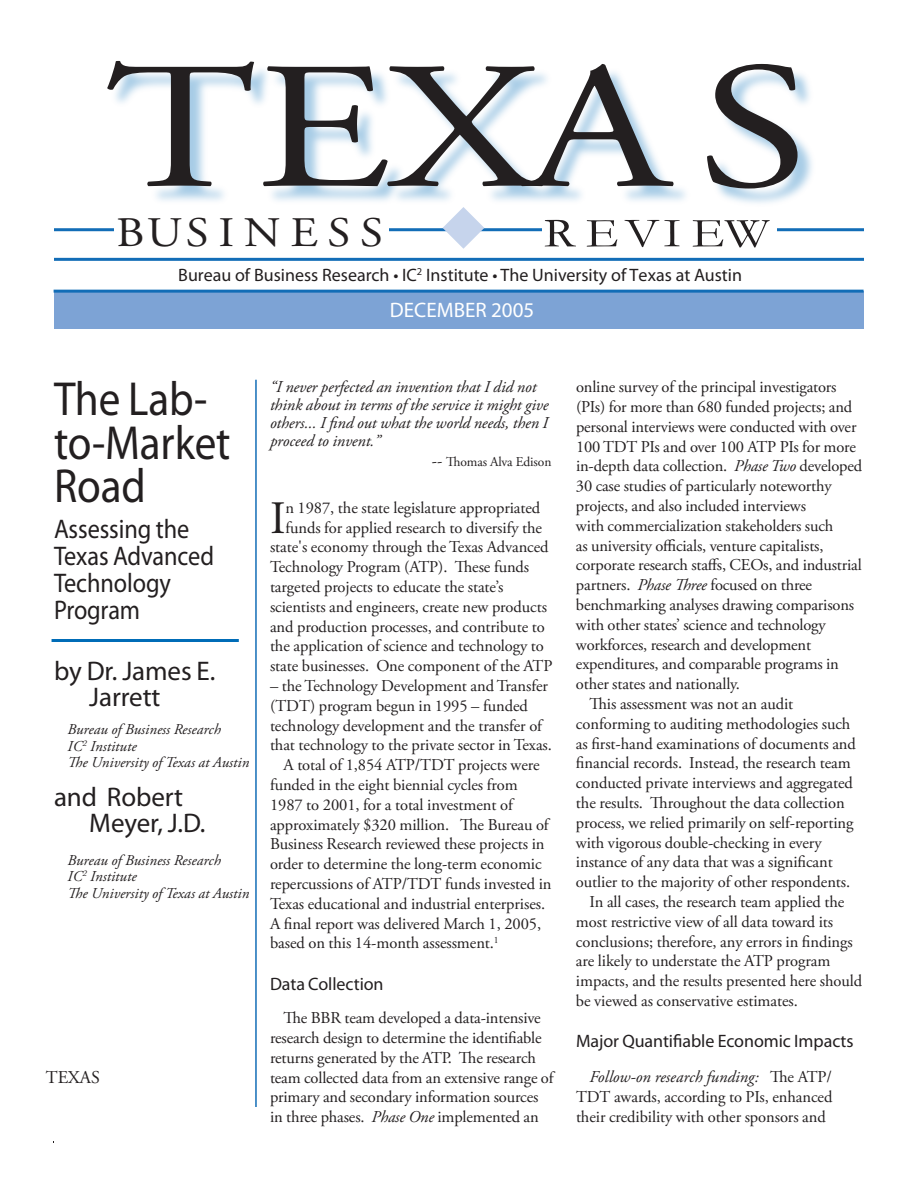
<style>
.page{position:relative;width:918px;height:1188px;background:#fff}
.page>*{position:absolute;margin:0;border:0;box-sizing:border-box;transform-origin:0 0}
.t1{font:180px "Adobe Garamond Pro";color:#231f20;scale:1.27 1}
.t2{font:48px/43.5px "Myriad Pro";letter-spacing:-.005em;color:#231f20;scale:.9 1}
.t3{font:46.35px "Adobe Garamond Pro";color:#231f20}
.t4{font:42px "Adobe Garamond Pro";color:#231f20;scale:1.12 1}
.t5{font:27px/27px "Myriad Pro";letter-spacing:-.005em;color:#231f20;scale:.9 1}
.t6{font:27px/25.5px "Myriad Pro";letter-spacing:-.005em;color:#231f20}
.t7{font:21px "Myriad Pro";color:#fff}
.t8{font:18px "Myriad Pro";color:#231f20}
.t9{font:18px "Adobe Garamond Pro";color:#231f20}
.t10{font:16.5px/19.8px "Adobe Garamond Pro";letter-spacing:-.005em;color:#231f20}
.t11{font:italic 16.5px/18px "Adobe Garamond Pro";letter-spacing:-.005em;color:#231f20}
.t12{font:italic 15px/16.5px "Adobe Garamond Pro";letter-spacing:.005em;color:#231f20}
.t13{font:13.5px "Adobe Garamond Pro";letter-spacing:-.005em;color:#231f20}
.s1{color:#c6d4ec}
.s2{font-family:"Garamond"}
.s3{font-size:16.5px}
.s4{font-style:italic}
</style>
<div class="page">
<hr style="left:52px;top:639px;width:187px;height:3px;background:#006cb7">
<div style="left:109px;top:62px;width:709px;height:146px;background:#006cb7;opacity:.35"></div>
<hr style="left:54px;top:228px;width:810px;height:3px;background:#126db7">
<div style="left:54px;top:291px;width:810px;height:37px;background:#7da3d5"></div>
<div style="left:114px;top:214px;width:275px;height:41px;background:#fff"></div>
<div style="left:542px;top:214px;width:235px;height:35px;background:#fff"></div>
<hr style="left:54px;top:290px;width:810px;height:3px;background:#126db7">
<hr style="left:54px;top:258px;width:810px;height:3px;background:#126db7">
<hr style="left:255px;top:380px;width:2px;height:727px;background:#126db7">
<h1 class="t1" style="left:106px;top:21px;width:556px">TEX A S</h1>
<h3 class="t4" style="left:116px;top:208px;width:585px">B U S I N E S S <span class="s1">◆</span> <span class="s2">R E V I E W</span></h3>
<p class="t8" style="left:178px;top:264px;width:565px">Bureau of Business Research • IC<sup>2</sup> Institute • The University of Texas at Austin</p>
<p class="t7" style="left:390px;top:297px;width:146px">DECEMBER 2005</p>
<h2 class="t2" style="left:54px;top:377px;width:198px">The Lab&shy;to-Market<br>Road</h2>
<h3 class="t5" style="left:54px;top:515px;width:179px">Assessing the<br>Texas Advanced<br>Technology<br>Program</h3>
<h3 class="t6" style="left:89px;top:658px;width:128px;text-indent:-35px">by Dr. James E.<br>Jarrett</h3>
<p class="t12" style="left:68px;top:722px;width:183px">Bureau of Business Research<br>IC<sup>2</sup> Institute<br>The University of Texas at Austin</p>
<h3 class="t6" style="left:89px;top:784px;width:118px;text-indent:-35px">and Robert<br>Meyer, J.D.</h3>
<p class="t12" style="left:68px;top:852px;width:183px">Bureau of Business Research<br>IC<sup>2</sup> Institute<br>The University of Texas at Austin</p>
<p class="t9" style="left:46px;top:1066px;width:55px">TEXAS</p>
<p class="t11" style="left:270px;top:378px;width:280px">“I never perfected an invention that I did not think about in terms of the service it might give others... I find out what the world needs, then I proceed to invent.”</p>
<p class="t13" style="left:432px;top:454px;width:121px"><span class="s3">--</span> Thomas Alva Edison</p>
<h3 class="t3" style="left:270px;top:490px;width:17px">I</h3>
<p class="t10" style="left:285px;top:498px;width:256px">n 1987, the state legislature appropriated</p>
<p class="t10" style="left:285px;top:518px;width:258px">funds for applied research to diversify the</p>
<p class="t10" style="left:270px;top:538px;width:280px">state's economy through the Texas Advanced</p>
<p class="t10" style="left:270px;top:558px;width:261px">Technology Program (ATP). These funds</p>
<p class="t10" style="left:270px;top:577px;width:235px">targeted projects to educate the state’s</p>
<p class="t10" style="left:270px;top:597px;width:279px">scientists and engineers, create new products</p>
<p class="t10" style="left:270px;top:617px;width:276px">and production processes, and contribute to</p>
<p class="t10" style="left:270px;top:637px;width:275px">the application of science and technology to</p>
<p class="t10" style="left:270px;top:657px;width:284px">state businesses. One component of the ATP</p>
<p class="t10" style="left:270px;top:676px;width:280px">– the Technology Development and Transfer</p>
<p class="t10" style="left:270px;top:696px;width:259px">(TDT) program begun in 1995 – funded</p>
<p class="t10" style="left:270px;top:716px;width:274px">technology development and the transfer of</p>
<p class="t10" style="left:270px;top:736px;width:283px">that technology to the private sector in Texas.</p>
<p class="t10" style="left:284px;top:756px;width:258px">A total of 1,854 ATP/TDT projects were</p>
<p class="t10" style="left:270px;top:775px;width:249px">funded in the eight biennial cycles from</p>
<p class="t10" style="left:270px;top:795px;width:244px">1987 to 2001, for a total investment of</p>
<p class="t10" style="left:270px;top:815px;width:280px">approximately $320 million. The Bureau of</p>
<p class="t10" style="left:270px;top:835px;width:276px">Business Research reviewed these projects in</p>
<p class="t10" style="left:270px;top:855px;width:273px">order to determine the long-term economic</p>
<p class="t10" style="left:270px;top:874px;width:283px">repercussions of ATP/TDT funds invested in</p>
<p class="t10" style="left:270px;top:894px;width:277px">Texas educational and industrial enterprises.</p>
<p class="t10" style="left:270px;top:914px;width:273px">A final report was delivered March 1, 2005,</p>
<p class="t10" style="left:270px;top:934px;width:230px">based on this 14-month assessment.<sup>1</sup></p>
<p class="t8" style="left:270px;top:973px;width:115px">Data Collection</p>
<p class="t10" style="left:270px;top:1009px;width:285px;text-indent:13px">The BBR team developed a data-intensive research design to determine the identifiable returns generated by the ATP. The research team collected data from an extensive range of primary and secondary information sources in three phases. <span class="s4">Phase One</span> implemented an</p>
<p class="t10" style="left:576px;top:378px;width:262px">online survey of the principal investigators</p>
<p class="t10" style="left:576px;top:397px;width:278px">(PIs) for more than 680 funded projects; and</p>
<p class="t10" style="left:576px;top:417px;width:282px">personal interviews were conducted with over</p>
<p class="t10" style="left:576px;top:437px;width:281px">100 TDT PIs and over 100 ATP PIs for more</p>
<p class="t10" style="left:576px;top:457px;width:288px">in-depth data collection. <span class="s4">Phase Two</span> developed</p>
<p class="t10" style="left:576px;top:477px;width:257px">30 case studies of particularly noteworthy</p>
<p class="t10" style="left:576px;top:496px;width:232px">projects, and also included interviews</p>
<p class="t10" style="left:576px;top:516px;width:259px">with commercialization stakeholders such</p>
<p class="t10" style="left:576px;top:536px;width:249px">as university officials, venture capitalists,</p>
<p class="t10" style="left:576px;top:556px;width:287px">corporate research staffs, CEOs, and industrial</p>
<p class="t10" style="left:576px;top:576px;width:238px">partners. <span class="s4">Phase Three</span> focused on three</p>
<p class="t10" style="left:576px;top:595px;width:280px">benchmarking analyses drawing comparisons</p>
<p class="t10" style="left:576px;top:615px;width:251px">with other states’ science and technology</p>
<p class="t10" style="left:576px;top:635px;width:237px">workforces, research and development</p>
<p class="t10" style="left:576px;top:655px;width:264px">expenditures, and comparable programs in</p>
<p class="t10" style="left:576px;top:675px;width:166px">other states and nationally.</p>
<p class="t10" style="left:589px;top:694px;width:205px">This assessment was not an audit</p>
<p class="t10" style="left:576px;top:714px;width:276px">conforming to auditing methodologies such</p>
<p class="t10" style="left:576px;top:734px;width:281px">as first-hand examinations of documents and</p>
<p class="t10" style="left:576px;top:754px;width:276px">financial records. Instead, the research team</p>
<p class="t10" style="left:576px;top:774px;width:278px">conducted private interviews and aggregated</p>
<p class="t10" style="left:576px;top:793px;width:270px">the results. Throughout the data collection</p>
<p class="t10" style="left:576px;top:813px;width:279px">process, we relied primarily on self-reporting</p>
<p class="t10" style="left:576px;top:833px;width:247px">with vigorous double-checking in every</p>
<p class="t10" style="left:576px;top:853px;width:258px">instance of any data that was a significant</p>
<p class="t10" style="left:576px;top:873px;width:276px">outlier to the majority of other respondents.</p>
<p class="t10" style="left:589px;top:892px;width:256px">In all cases, the research team applied the</p>
<p class="t10" style="left:576px;top:912px;width:259px">most restrictive view of all data toward its</p>
<p class="t10" style="left:576px;top:932px;width:278px">conclusions; therefore, any errors in findings</p>
<p class="t10" style="left:576px;top:952px;width:256px">are likely to understate the ATP program</p>
<p class="t10" style="left:576px;top:972px;width:288px">impacts, and the results presented here should</p>
<p class="t10" style="left:576px;top:991px;width:223px">be viewed as conservative estimates.</p>
<p class="t8" style="left:576px;top:1030px;width:279px">Major Quantifiable Economic Impacts</p>
<p class="t10" style="left:576px;top:1068px;width:258px;text-align:justify;text-indent:13px"><span class="s4">Follow-on research funding:</span> The ATP/ TDT awards, according to PIs, enhanced their credibility with other sponsors and</p>
</div>
